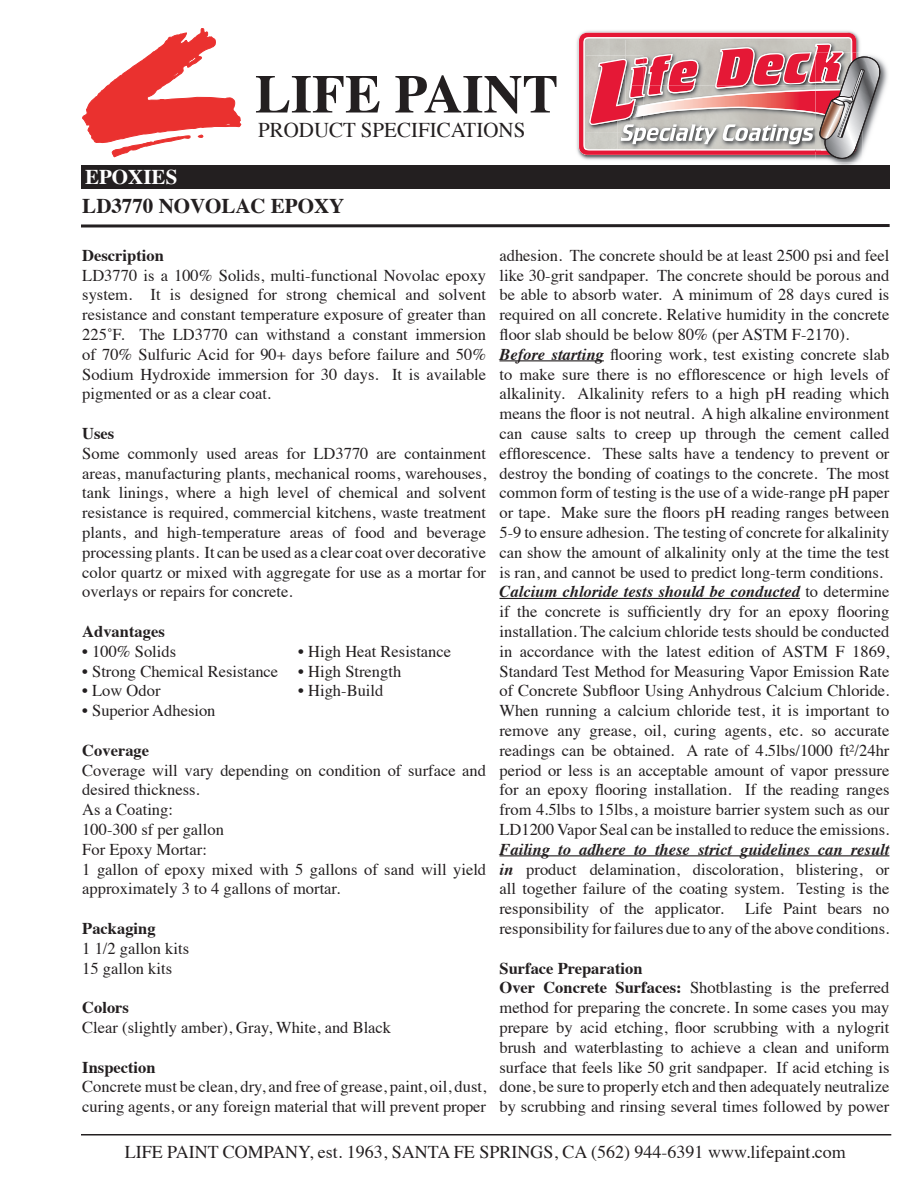
<style>
.page{position:relative;width:918px;height:1188px;background:#fff}
.page>*{position:absolute;margin:0;border:0;box-sizing:border-box;transform-origin:0 0}
.t1{font:700 54px "Times";color:#231f20}
.t2{font:21px "Times";color:#231f20}
.t3{font:700 21px "Times";color:#231f20}
.t4{font:700 21px "Times";color:#fff}
.t5{font:18px "Times";color:#231f20}
.t6{font:16.5px/19.8px "Times";color:#231f20;text-align:justify}
.t7{font:700 16.5px "Times";color:#231f20}
.s1{font-weight:700;font-style:italic}
.s2{font-weight:700}
</style>
<div class="page">
<svg style="left:573px;top:30px;width:317px;height:136px"></svg>
<div style="left:81px;top:166px;width:809px;height:23px;background:#231f20"></div>
<svg style="left:81px;top:224px;width:809px;height:4px;background:#595657"></svg>
<svg style="left:82px;top:28px;width:159px;height:129px"></svg>
<hr style="left:81px;top:1134px;width:810px;height:2px;background:#231f20">
<hr style="left:500px;top:360px;width:104px;height:1px;background:#231f20">
<hr style="left:500px;top:598px;width:300px;height:1px;background:#231f20">
<hr style="left:500px;top:855px;width:389px;height:1px;background:#231f20">
<p class="t1" style="left:255px;top:43px;width:305px">LIFE PAINT</p>
<p class="t4" style="left:85px;top:157px;width:94px">EPOXIES</p>
<p class="t2" style="left:258px;top:111px;width:269px">PRODUCT SPECIFICATIONS</p>
<p class="t3" style="left:82px;top:186px;width:264px">LD3770 NOVOLAC EPOXY</p>
<p class="t7" style="left:82px;top:239px;width:83px">Description</p>
<p class="t6" style="left:82px;top:264px;width:405px">LD3770 is a 100% Solids, multi-functional Novolac epoxy system. It is designed for strong chemical and solvent resistance and constant temperature exposure of greater than 225˚F. The LD3770 can withstand a constant immersion of 70% Sulfuric Acid for 90+ days before failure and 50% Sodium Hydroxide immersion for 30 days. It is available pigmented or as a clear coat.</p>
<p class="t7" style="left:82px;top:418px;width:34px">Uses</p>
<p class="t6" style="left:82px;top:442px;width:405px">Some commonly used areas for LD3770 are containment areas, manufacturing plants, mechanical rooms, warehouses, tank linings, where a high level of chemical and solvent resistance is required, commercial kitchens, waste treatment plants, and high-temperature areas of food and beverage processing plants. It can be used as a clear coat over decorative color quartz or mixed with aggregate for use as a mortar for overlays or repairs for concrete.</p>
<p class="t7" style="left:82px;top:616px;width:84px">Advantages</p>
<p class="t6" style="left:82px;top:640px;width:95px">• 100% Solids</p>
<p class="t6" style="left:298px;top:640px;width:154px">• High Heat Resistance</p>
<p class="t6" style="left:82px;top:660px;width:320px">• Strong Chemical Resistance • High Strength</p>
<p class="t6" style="left:82px;top:680px;width:80px">• Low Odor</p>
<p class="t6" style="left:298px;top:680px;width:87px">• High-Build</p>
<p class="t6" style="left:82px;top:699px;width:135px">• Superior Adhesion</p>
<p class="t7" style="left:82px;top:734px;width:68px">Coverage</p>
<p class="t6" style="left:82px;top:759px;width:405px">Coverage will vary depending on condition of surface and desired thickness.</p>
<p class="t6" style="left:82px;top:798px;width:92px">As a Coating:</p>
<p class="t6" style="left:82px;top:818px;width:143px">100-300 sf per gallon</p>
<p class="t6" style="left:82px;top:838px;width:126px">For Epoxy Mortar:</p>
<p class="t6" style="left:82px;top:858px;width:405px">1 gallon of epoxy mixed with 5 gallons of sand will yield approximately 3 to 4 gallons of mortar.</p>
<p class="t7" style="left:82px;top:913px;width:75px">Packaging</p>
<p class="t6" style="left:82px;top:937px;width:108px">1 1/2 gallon kits</p>
<p class="t6" style="left:82px;top:957px;width:91px">15 gallon kits</p>
<p class="t7" style="left:82px;top:992px;width:48px">Colors</p>
<p class="t6" style="left:82px;top:1016px;width:310px">Clear (slightly amber), Gray, White, and Black</p>
<p class="t7" style="left:82px;top:1051px;width:75px">Inspection</p>
<p class="t6" style="left:82px;top:1076px;width:405px">Concrete must be clean, dry, and free of grease, paint, oil, dust, curing agents, or any foreign material that will prevent proper</p>
<p class="t6" style="left:500px;top:244px;width:391px">adhesion. The concrete should be at least 2500 psi and feel like 30-grit sandpaper. The concrete should be porous and be able to absorb water. A minimum of 28 days cured is required on all concrete. Relative humidity in the concrete floor slab should be below 80% (per ASTM F-2170).</p>
<p class="t6" style="left:500px;top:343px;width:391px"><span class="s1">Before starting</span> flooring work, test existing concrete slab to make sure there is no efflorescence or high levels of alkalinity. Alkalinity refers to a high pH reading which means the floor is not neutral. A high alkaline environment can cause salts to creep up through the cement called efflorescence. These salts have a tendency to prevent or destroy the bonding of coatings to the concrete. The most common form of testing is the use of a wide-range pH paper or tape. Make sure the floors pH reading ranges between 5-9 to ensure adhesion. The testing of concrete for alkalinity can show the amount of alkalinity only at the time the test is ran, and cannot be used to predict long-term conditions.</p>
<p class="t6" style="left:500px;top:581px;width:391px"><span class="s1">Calcium chloride tests should be conducted</span> to determine if the concrete is sufficiently dry for an epoxy flooring installation. The calcium chloride tests should be conducted in accordance with the latest edition of ASTM F 1869, Standard Test Method for Measuring Vapor Emission Rate of Concrete Subfloor Using Anhydrous Calcium Chloride.<br>When running a calcium chloride test, it is important to remove any grease, oil, curing agents, etc. so accurate readings can be obtained. A rate of 4.5lbs/1000 ft²/24hr period or less is an acceptable amount of vapor pressure for an epoxy flooring installation. If the reading ranges from 4.5lbs to 15lbs, a moisture barrier system such as our LD1200 Vapor Seal can be installed to reduce the emissions.</p>
<p class="t6" style="left:500px;top:838px;width:391px"><span class="s1">Failing to adhere to these strict guidelines can result in</span> product delamination, discoloration, blistering, or all together failure of the coating system. Testing is the responsibility of the applicator.</p>
<p class="t6" style="left:500px;top:897px;width:391px;text-align:right">Life Paint bears no<br>responsibility for failures due to any of the above conditions.</p>
<p class="t7" style="left:500px;top:952px;width:145px">Surface Preparation</p>
<p class="t6" style="left:500px;top:977px;width:391px"><span class="s2">Over Concrete Surfaces:</span> Shotblasting is the preferred method for preparing the concrete. In some cases you may prepare by acid etching, floor scrubbing with a nylogrit brush and waterblasting to achieve a clean and uniform surface that feels like 50 grit sandpaper. If acid etching is done, be sure to properly etch and then adequately neutralize by scrubbing and rinsing several times followed by power</p>
<p class="t5" style="left:125px;top:1135px;width:723px">LIFE PAINT COMPANY, est. 1963, SANTA FE SPRINGS, CA (562) 944-6391 www.lifepaint.com</p>
</div>
